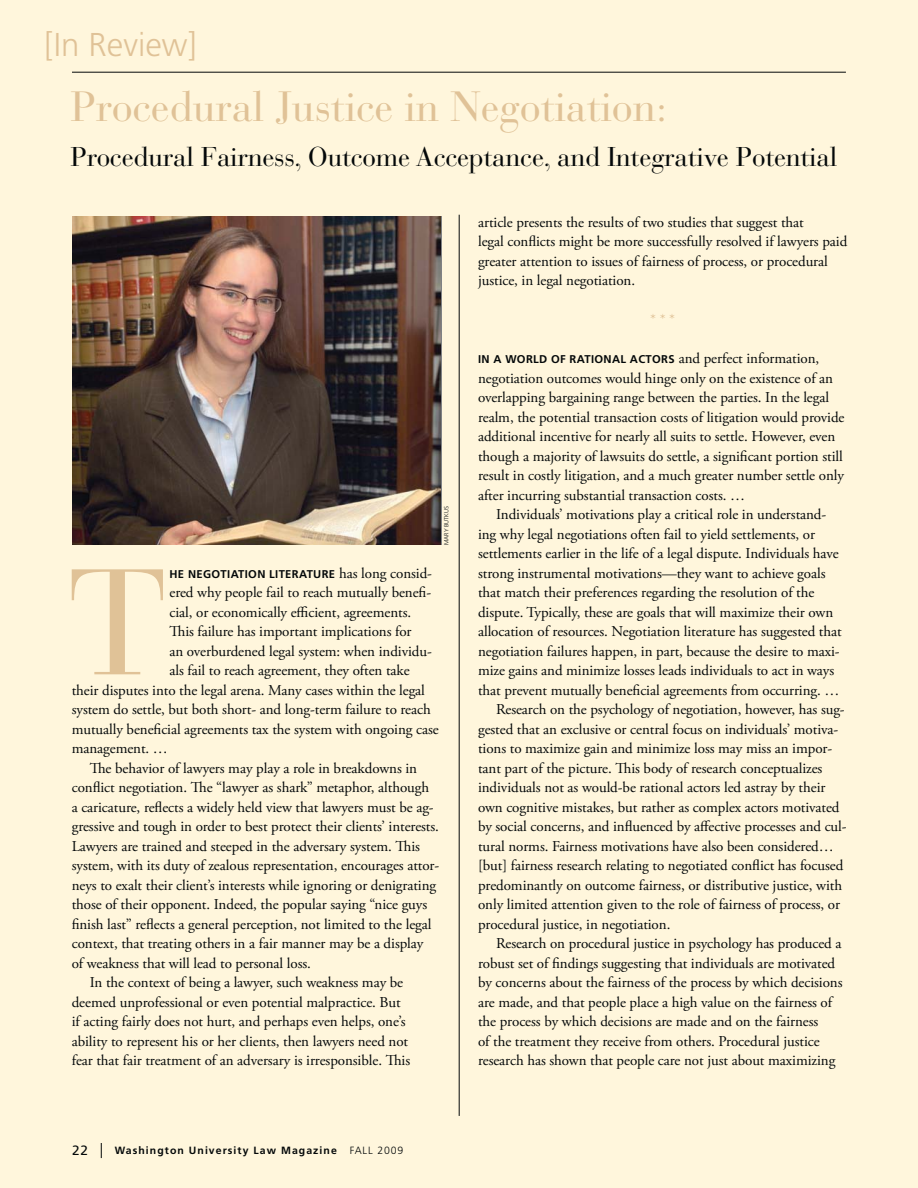
<style>
.page{position:relative;width:918px;height:1188px;background:#fff6dc}
.page>*{position:absolute;margin:0;border:0;box-sizing:border-box;transform-origin:0 0}
.t1{font:149.1px "Bauer Bodoni Std";color:#e0c297}
.t2{font:42px "Bauer Bodoni Std";letter-spacing:-.005em;color:#e0c297}
.t3{font:300 33px "Frutiger LT Std";color:#e0c297}
.t4{font:27px "Bauer Bodoni Std";letter-spacing:-.01em;color:#040809}
.t5{font:15px/19.5px "Adobe Garamond Pro";letter-spacing:-.005em;color:#040809}
.t6{font:15px "Adobe Garamond Pro";color:#e0c297}
.t7{font:13.5px "Frutiger LT Std";color:#040809}
.t8{font:700 11.25px "Frutiger LT Std";letter-spacing:.03em;color:#040809}
.t9{font:700 10.5px "Frutiger LT Std";letter-spacing:.1em;color:#040809}
.t10{font:300 6px "Frutiger LT Std";color:#040809}
.s1{font-family:"Adobe Garamond Pro";font-weight:400;font-size:15px}
.s2{font-weight:300}
</style>
<div class="page">
<img style="left:72px;top:216px;width:369px;height:328px">
<hr style="left:459px;top:215px;width:1px;height:901px;background:#040809">
<hr style="left:72px;top:72px;width:774px;height:1px;background:#040809">
<svg style="left:101px;top:1143px;width:1px;height:15px"></svg>
<h3 class="t3" style="left:45px;top:26px;width:154px">[In Review]</h3>
<h2 class="t2" style="left:71px;top:89px;width:599px">Procedural Justice in Negotiation:</h2>
<h3 class="t4" style="left:71px;top:146px;width:768px">Procedural Fairness, Outcome Acceptance, and Integrative Potential</h3>
<p class="t10" style="left:443px;top:545px;width:40px;rotate:-90deg">MARY BUTKUS</p>
<p class="t8" style="left:170px;top:569px;width:264px">HE NEGOTIATION LITERATURE <span class="s1">has long consid-</span></p>
<p class="t5" style="left:169px;top:584px;width:263px">ered why people fail to reach mutually benefi-</p>
<p class="t5" style="left:169px;top:603px;width:243px">cial, or economically efficient, agreements.</p>
<p class="t5" style="left:169px;top:623px;width:244px">This failure has important implications for</p>
<p class="t5" style="left:169px;top:642px;width:264px">an overburdened legal system: when individu-</p>
<p class="t5" style="left:169px;top:662px;width:242px">als fail to reach agreement, they often take</p>
<p class="t5" style="left:72px;top:681px;width:355px">their disputes into the legal arena. Many cases within the legal</p>
<p class="t5" style="left:72px;top:701px;width:361px">system do settle, but both short- and long-term failure to reach</p>
<p class="t5" style="left:72px;top:720px;width:368px">mutually beneficial agreements tax the system with ongoing case</p>
<p class="t5" style="left:72px;top:740px;width:98px">management. …</p>
<p class="t5" style="left:90px;top:759px;width:329px">The behavior of lawyers may play a role in breakdowns in</p>
<p class="t5" style="left:72px;top:779px;width:359px">conflict negotiation. The “lawyer as shark” metaphor, although</p>
<p class="t5" style="left:72px;top:798px;width:364px">a caricature, reflects a widely held view that lawyers must be ag-</p>
<p class="t5" style="left:72px;top:818px;width:369px">gressive and tough in order to best protect their clients’ interests.</p>
<p class="t5" style="left:72px;top:837px;width:350px">Lawyers are trained and steeped in the adversary system. This</p>
<p class="t5" style="left:72px;top:857px;width:369px">system, with its duty of zealous representation, encourages attor-</p>
<p class="t5" style="left:72px;top:876px;width:366px">neys to exalt their client’s interests while ignoring or denigrating</p>
<p class="t5" style="left:72px;top:896px;width:357px">those of their opponent. Indeed, the popular saying “nice guys</p>
<p class="t5" style="left:72px;top:915px;width:361px">finish last” reflects a general perception, not limited to the legal</p>
<p class="t5" style="left:72px;top:935px;width:353px">context, that treating others in a fair manner may be a display</p>
<p class="t5" style="left:72px;top:954px;width:241px">of weakness that will lead to personal loss.</p>
<p class="t5" style="left:90px;top:974px;width:315px">In the context of being a lawyer, such weakness may be</p>
<p class="t5" style="left:72px;top:993px;width:330px">deemed unprofessional or even potential malpractice. But</p>
<p class="t5" style="left:72px;top:1013px;width:335px">if acting fairly does not hurt, and perhaps even helps, one’s</p>
<p class="t5" style="left:72px;top:1032px;width:338px">ability to represent his or her clients, then lawyers need not</p>
<p class="t5" style="left:72px;top:1052px;width:340px">fear that fair treatment of an adversary is irresponsible. This</p>
<h1 class="t1" style="left:68px;top:563px;width:101px">T</h1>
<p class="t5" style="left:478px;top:213px;width:371px">article presents the results of two studies that suggest that<br>legal conflicts might be more successfully resolved if lawyers paid greater attention to issues of fairness of process, or procedural justice, in legal negotiation.</p>
<p class="t6" style="left:650px;top:313px;width:26px">* * *</p>
<p class="t8" style="left:478px;top:355px;width:343px">IN A WORLD OF RATIONAL ACTORS <span class="s1">and perfect information,</span></p>
<p class="t5" style="left:478px;top:369px;width:368px">negotiation outcomes would hinge only on the existence of an overlapping bargaining range between the parties. In the legal realm, the potential transaction costs of litigation would provide additional incentive for nearly all suits to settle. However, even though a majority of lawsuits do settle, a significant portion still result in costly litigation, and a much greater number settle only after incurring substantial transaction costs. …</p>
<p class="t5" style="left:496px;top:506px;width:332px">Individuals’ motivations play a critical role in understand-</p>
<p class="t5" style="left:478px;top:525px;width:339px">ing why legal negotiations often fail to yield settlements, or</p>
<p class="t5" style="left:478px;top:545px;width:362px">settlements earlier in the life of a legal dispute. Individuals have</p>
<p class="t5" style="left:478px;top:564px;width:349px">strong instrumental motivations—they want to achieve goals</p>
<p class="t5" style="left:478px;top:584px;width:338px">that match their preferences regarding the resolution of the</p>
<p class="t5" style="left:478px;top:603px;width:357px">dispute. Typically, these are goals that will maximize their own</p>
<p class="t5" style="left:478px;top:623px;width:365px">allocation of resources. Negotiation literature has suggested that</p>
<p class="t5" style="left:478px;top:642px;width:363px">negotiation failures happen, in part, because the desire to maxi-</p>
<p class="t5" style="left:478px;top:662px;width:358px">mize gains and minimize losses leads individuals to act in ways</p>
<p class="t5" style="left:478px;top:681px;width:363px">that prevent mutually beneficial agreements from occurring. …</p>
<p class="t5" style="left:496px;top:701px;width:350px">Research on the psychology of negotiation, however, has sug-</p>
<p class="t5" style="left:478px;top:720px;width:362px">gested that an exclusive or central focus on individuals’ motiva-</p>
<p class="t5" style="left:478px;top:740px;width:356px">tions to maximize gain and minimize loss may miss an impor-</p>
<p class="t5" style="left:478px;top:759px;width:346px">tant part of the picture. This body of research conceptualizes</p>
<p class="t5" style="left:478px;top:779px;width:349px">individuals not as would-be rational actors led astray by their</p>
<p class="t5" style="left:478px;top:798px;width:363px">own cognitive mistakes, but rather as complex actors motivated</p>
<p class="t5" style="left:478px;top:818px;width:370px">by social concerns, and influenced by affective processes and cul-</p>
<p class="t5" style="left:478px;top:837px;width:357px">tural norms. Fairness motivations have also been considered…</p>
<p class="t5" style="left:478px;top:857px;width:367px">[but] fairness research relating to negotiated conflict has focused</p>
<p class="t5" style="left:478px;top:876px;width:366px">predominantly on outcome fairness, or distributive justice, with</p>
<p class="t5" style="left:478px;top:896px;width:364px">only limited attention given to the role of fairness of process, or</p>
<p class="t5" style="left:478px;top:915px;width:194px">procedural justice, in negotiation.</p>
<p class="t5" style="left:496px;top:935px;width:347px">Research on procedural justice in psychology has produced a</p>
<p class="t5" style="left:478px;top:954px;width:359px">robust set of findings suggesting that individuals are motivated</p>
<p class="t5" style="left:478px;top:974px;width:366px">by concerns about the fairness of the process by which decisions</p>
<p class="t5" style="left:478px;top:993px;width:356px">are made, and that people place a high value on the fairness of</p>
<p class="t5" style="left:478px;top:1013px;width:342px">the process by which decisions are made and on the fairness</p>
<p class="t5" style="left:478px;top:1032px;width:343px">of the treatment they receive from others. Procedural justice</p>
<p class="t5" style="left:478px;top:1052px;width:359px">research has shown that people care not just about maximizing</p>
<p class="t7" style="left:72px;top:1142px;width:18px">22</p>
<p class="t9" style="left:115px;top:1146px;width:290px">Washington University Law Magazine <span class="s2">FALL 2009</span></p>
</div>
